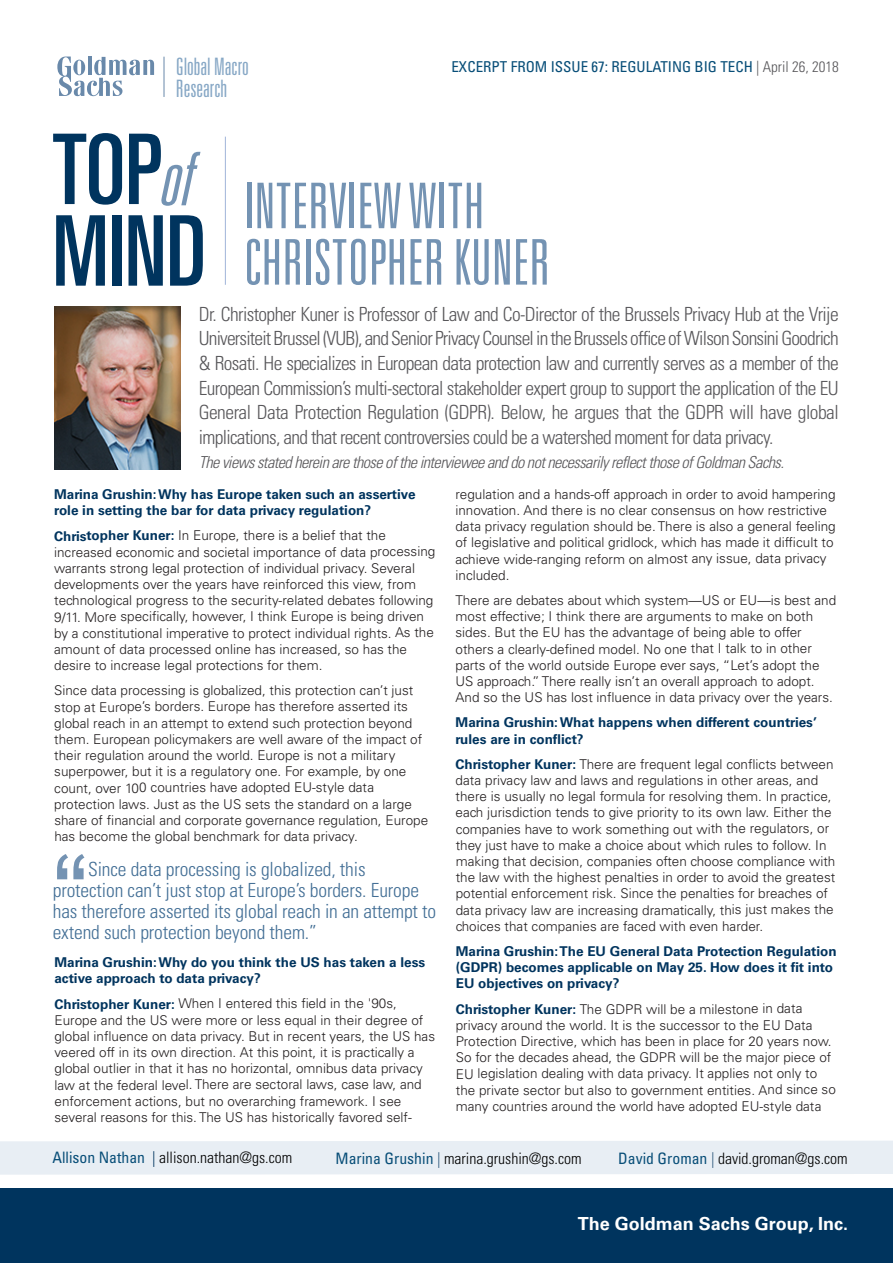
<style>
.page{position:relative;width:893px;height:1263px;background:#fff}
.page>*{position:absolute;margin:0;border:0;box-sizing:border-box;transform-origin:0 0}
.t1{font:108px "Arial";color:#7493b3}
.t2{font:ultra-condensed 97.5px/81.6px "Univers LT Std";color:#00345e}
.t3{font:italic 300 ultra-condensed 73.5px "Univers LT Std";color:#7493b3}
.t4{font:300 ultra-condensed 63px/56.4px "Univers LT Std";color:#7493b3}
.t5{font:300 ultra-condensed 24px/21.9px "Univers LT Std";color:rgb(46 103 155/.58)}
.t6{font:300 ultra-condensed 23.85px "Univers LT Std";letter-spacing:.01em;color:#799dc0}
.t7{font:300 condensed 19.5px/24.6px "Univers LT Std";letter-spacing:-.035em;color:#58575a;text-align:justify}
.t8{font:300 condensed 19.5px/21px "Univers LT Std";letter-spacing:-.005em;color:#426e95}
.t9{font:18px "Univers LT Std Bold Single";color:#fff}
.t10{font:italic 300 condensed 16.5px "Univers LT Std";letter-spacing:-.035em;color:#58575a}
.t11{font:300 condensed 15.75px "Univers LT Std";color:#000}
.t12{font:condensed 15px "Univers LT Std";color:#084e78}
.t13{font:300 13.5px/16.2px "Univers LT Std";color:#231f20}
.t14{font:700 13.5px/16.2px "Univers LT Std";color:#00345e}
.s1{font-weight:300;color:#58575a}
.s2{font-weight:700;color:#00345e}
.s3{font-weight:400;color:#084e78}
.s4{color:#00345e}
.s5{color:rgb(0 52 94/.8)}
</style>
<div class="page">
<div style="left:0;top:1141px;width:893px;height:34px;background:#e8eef4"></div>
<svg style="left:57px;top:57px;width:97px;height:39px"></svg>
<hr style="left:164px;top:57px;width:1px;height:39px;background:#6989aa">
<div style="left:0;top:1188px;width:893px;height:75px;background:#00345e"></div>
<hr style="left:225px;top:137px;width:1px;height:148px;background:#a0b4d9">
<img style="left:54px;top:306px;width:127px;height:164px">
<h3 class="t6" style="left:173px;top:58px;width:36px">Equity</h3>
<p class="t12" style="left:451px;top:61px;width:389px">EXCERPT FROM ISSUE 67: REGULATING BIG TECH <span class="s1">| April 26, 2018</span></p>
<h3 class="t6" style="left:173px;top:79px;width:9px">R</h3>
<h3 class="t5" style="left:176px;top:57px;width:75px">Global Macro<br>Research</h3>
<h2 class="t2" style="left:53px;top:137px;width:155px">TOP<br>MIND</h2>
<h3 class="t3" style="left:157px;top:152px;width:47px">of</h3>
<h3 class="t4" style="left:244px;top:181px;width:308px">INTERVIEW WITH<br>CHRISTOPHERKUNER</h3>
<p class="t7" style="left:199px;top:303px;width:641px">Dr. Christopher Kuner is Professor of Law and Co-Director of the Brussels Privacy Hub at the Vrije UniversiteitBrussel (VUB), andSenior PrivacyCounsel in theBrussels office ofWilsonSonsiniGoodrich &amp; Rosati. He specializes in European data protection law and currently serves as a member of the European Commission’s multi-sectoral stakeholder expert group to support the application of the EU General Data Protection Regulation (GDPR). Below, he argues that the GDPR will have global implications, and that recent controversies could be a watershed moment for data privacy.</p>
<p class="t10" style="left:199px;top:456px;width:587px">The views stated herein are those of the interviewee and do not necessarily reflect those of Goldman Sachs.</p>
<p class="t14" style="left:54px;top:487px;width:363px">Marina Grushin:Why has Europe taken such an assertive role in setting the bar for data privacy regulation?</p>
<p class="t13" style="left:54px;top:529px;width:383px"><span class="s2">Christopher Kuner:</span> In Europe, there is a belief that the increased economic and societal importance of data processing warrants strong legal protection of individual privacy. Several developments over the years have reinforced this view, from technological progress to the security-related debates following 9/11. More specifically, however, I think Europe is being driven by a constitutional imperative to protect individual rights. As the amount of data processed online has increased, so has the desire to increase legal protections for them.</p>
<p class="t13" style="left:54px;top:683px;width:375px">Since data processing is globalized, this protection can’t just stop at Europe’s borders. Europe has therefore asserted its global reach in an attempt to extend such protection beyond them. European policymakers are well aware of the impact of their regulation around the world. Europe is not a military superpower, but it is a regulatory one. For example, by one count, over 100 countries have adopted EU-style data protection laws. Just as the US sets the standard on a large share of financial and corporate governance regulation, Europe has become the global benchmark for data privacy.</p>
<h1 class="t1" style="left:53px;top:832px;width:37px">“</h1>
<h3 class="t8" style="left:53px;top:860px;width:385px;text-indent:35px">Since data processing is globalized, this protection can’t just stop at Europe’s borders. Europe has therefore asserted its global reach in an attempt to extend such protection beyond them.”</h3>
<p class="t14" style="left:54px;top:955px;width:372px">Marina Grushin:Why do you think the US has taken a less active approach to data privacy?</p>
<p class="t13" style="left:54px;top:997px;width:382px"><span class="s2">Christopher Kuner:</span> When I entered this field in the '90s, Europe and the US were more or less equal in their degree of global influence on data privacy. But in recent years, the US has veered off in its own direction. At this point, it is practically a global outlier in that it has no horizontal, omnibus data privacy law at the federal level. There are sectoral laws, case law, and enforcement actions, but no overarching framework. I see several reasons for this. The US has historically favored self-</p>
<p class="t13" style="left:455px;top:487px;width:382px">regulation and a hands-off approach in order to avoid hampering innovation. And there is no clear consensus on how restrictive data privacy regulation should be. There is also a general feeling of legislative and political gridlock, which has made it difficult to achieve wide-ranging reform on almost any issue, data privacy included.</p>
<p class="t13" style="left:455px;top:593px;width:382px">There are debates about which system—US or EU—is best and most effective; I think there are arguments to make on both sides. But the EU has the advantage of being able to offer others a clearly-defined model. No one that I talk to in other parts of the world outside Europe ever says, “Let’s adopt the US approach.” There really isn’t an overall approach to adopt.<br>And so the US has lost influence in data privacy over the years.</p>
<p class="t14" style="left:456px;top:716px;width:363px">Marina Grushin:What happens when different countries’ rules are in conflict?</p>
<p class="t13" style="left:456px;top:757px;width:381px"><span class="s2">Christopher Kuner:</span> There are frequent legal conflicts between data privacy law and laws and regulations in other areas, and there is usually no legal formula for resolving them. In practice, each jurisdiction tends to give priority to its own law. Either the companies have to work something out with the regulators, or they just have to make a choice about which rules to follow. In making that decision, companies often choose compliance with the law with the highest penalties in order to avoid the greatest potential enforcement risk. Since the penalties for breaches of data privacy law are increasing dramatically, this just makes the choices that companies are faced with even harder.</p>
<p class="t14" style="left:456px;top:944px;width:382px">Marina Grushin:The EU General Data Protection Regulation (GDPR) becomes applicable on May 25. How does it fit into<br>EU objectives on privacy?</p>
<p class="t13" style="left:456px;top:1002px;width:382px"><span class="s2">Christopher Kuner:</span> The GDPR will be a milestone in data privacy around the world. It is the successor to the EU Data Protection Directive, which has been in place for 20 years now.<br>So for the decades ahead, the GDPR will be the major piece of EU legislation dealing with data privacy. It applies not only to the private sector but also to government entities. And since so many countries around the world have adopted EU-style data</p>
<p class="t11" style="left:52px;top:1152px;width:242px"><span class="s3">Allison Nathan</span> <span class="s4">|</span> allison.nathan@gs.com</p>
<p class="t11" style="left:336px;top:1153px;width:248px"><span class="s3">Marina Grushin</span> <span class="s5">|</span> marina.grushin@gs.com</p>
<p class="t11" style="left:618px;top:1152px;width:231px"><span class="s3">David Groman</span> <span class="s5">|</span> david.groman@gs.com</p>
<h3 class="t9" style="left:578px;top:1217px;width:272px">The Goldman Sachs Group, Inc.</h3>
</div>
